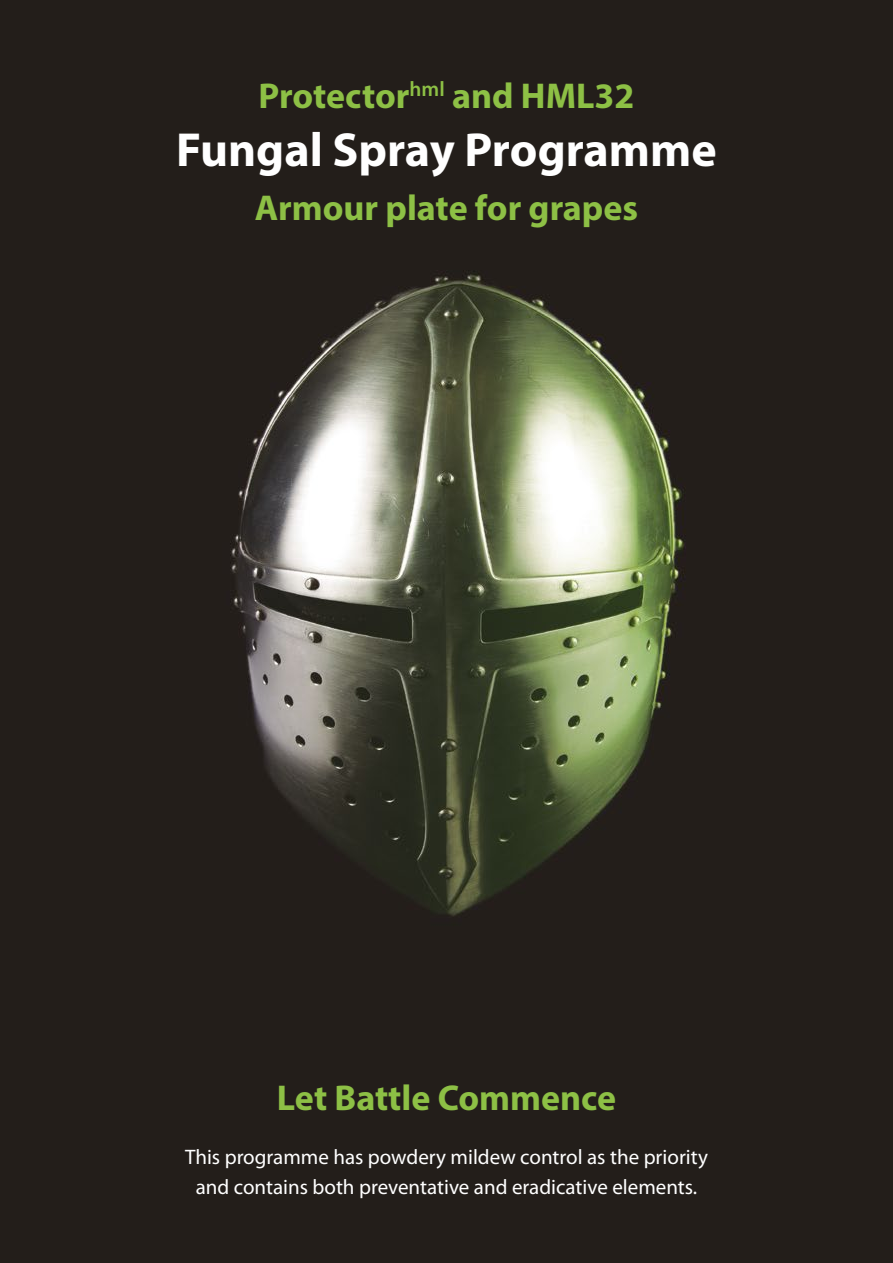
<style>
.page{position:relative;width:893px;height:1263px;background:#fff}
.page>*{position:absolute;margin:0;border:0;box-sizing:border-box;transform-origin:0 0}
.t1{font:700 48px "Myriad Pro";color:#fff}
.t2{font:700 36px "Myriad Pro";color:#8dc045}
.t3{font:21px/30px "Myriad Pro";color:#fff;text-align:center}
</style>
<div class="page">
<img style="left:0;top:0;width:893px;height:1263px">
<h2 class="t2" style="left:258px;top:73px;width:377px">Protector<sup>hml</sup> and HML32</h2>
<h1 class="t1" style="left:176px;top:118px;width:542px">Fungal Spray Programme</h1>
<h2 class="t2" style="left:255px;top:184px;width:385px">Armour plate for grapes</h2>
<h2 class="t2" style="left:277px;top:1074px;width:341px">Let Battle Commence</h2>
<p class="t3" style="left:185px;top:1141px;width:524px">This programme has powdery mildew control as the priority and contains both preventative and eradicative elements.</p>
</div>
